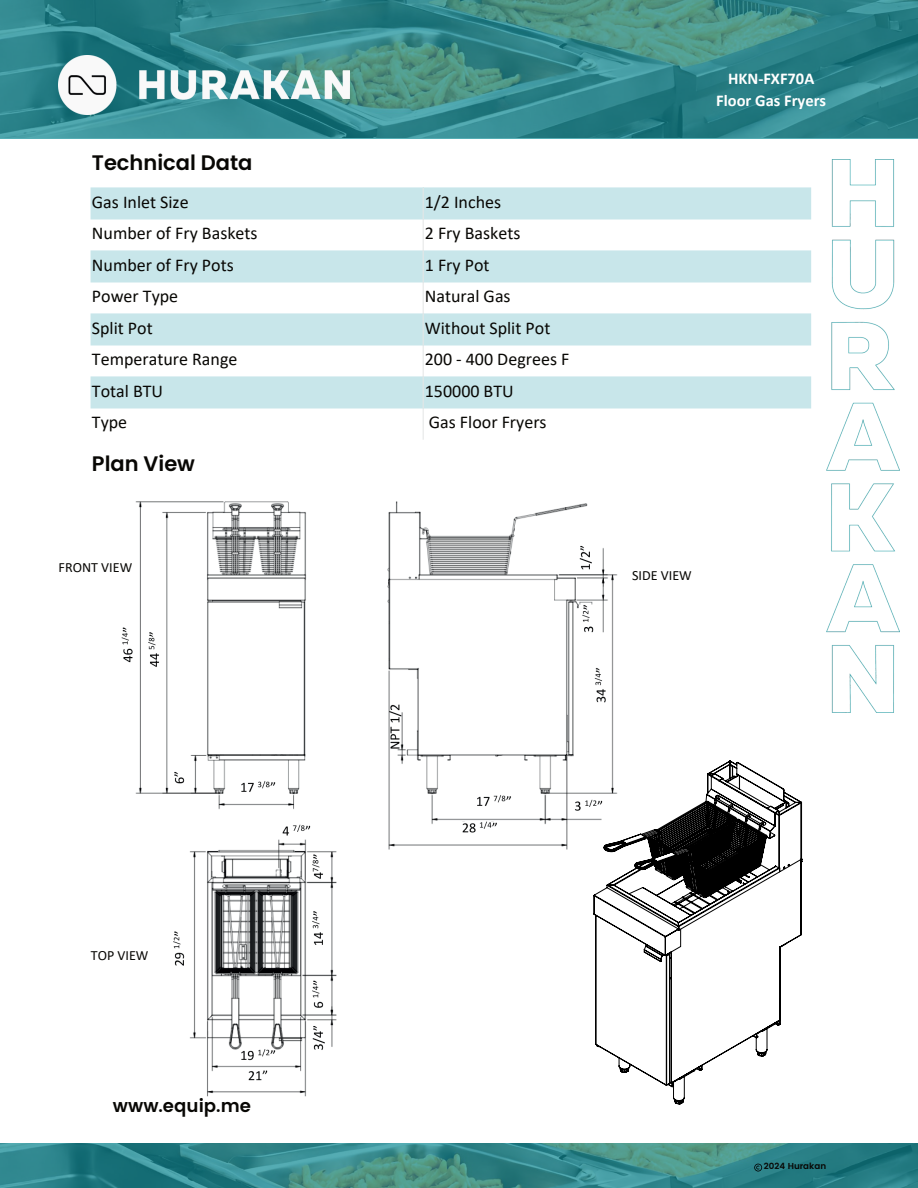
<style>
.page{position:relative;width:918px;height:1188px;background:#fff}
.page>*{position:absolute;margin:0;border:0;box-sizing:border-box;transform-origin:0 0}
.t1{font:600 21px "Poppins";color:#080704}
.t2{font:18px "Calibri";color:#080704}
.t3{font:600 18px "Poppins";color:#080704}
.t4{font:700 16.5px/22.5px "Calibri";color:#fff;text-align:center}
.t5{font:14.1px "Calibri";color:#080704}
.t6{font:600 8.7px "Poppins";color:#080704}
</style>
<div class="page">
<svg style="left:91px;top:188px;width:720px;height:220px;fill:#c8e6ea"></svg>
<hr style="left:423px;top:188px;width:1px;height:252px;background:#e5e6e7">
<svg style="left:0;top:0;width:918px;height:138px;background:#34878a"></svg>
<img style="left:59px;top:56px;width:291px;height:58px">
<img style="left:826px;top:159px;width:73px;height:554px">
<svg style="left:0;top:1143px;width:918px;height:45px;background:#348788"></svg>
<svg style="left:754px;top:1164px;width:8px;height:8px"></svg>
<img style="left:121px;top:501px;width:560px;height:604px">
<svg style="left:594px;top:760px;width:208px;height:344px"></svg>
<p class="t1" style="left:92px;top:151px;width:162px">Technical Data</p>
<p class="t2" style="left:92px;top:189px;width:98px">Gas Inlet Size</p>
<p class="t2" style="left:425px;top:189px;width:78px">1/2 Inches</p>
<p class="t2" style="left:92px;top:221px;width:167px">Number of Fry Baskets</p>
<p class="t2" style="left:425px;top:221px;width:97px">2 Fry Baskets</p>
<p class="t2" style="left:92px;top:252px;width:143px">Number of Fry Pots</p>
<p class="t2" style="left:425px;top:252px;width:66px">1 Fry Pot</p>
<p class="t2" style="left:92px;top:284px;width:88px">Power Type</p>
<p class="t2" style="left:425px;top:284px;width:87px">Natural Gas</p>
<p class="t2" style="left:92px;top:315px;width:62px">Split Pot</p>
<p class="t2" style="left:425px;top:315px;width:127px">Without Split Pot</p>
<p class="t2" style="left:92px;top:347px;width:147px">Temperature Range</p>
<p class="t2" style="left:425px;top:347px;width:146px">200 - 400 Degrees F</p>
<p class="t2" style="left:92px;top:378px;width:73px">Total BTU</p>
<p class="t2" style="left:425px;top:378px;width:90px">150000 BTU</p>
<p class="t2" style="left:92px;top:410px;width:37px">Type</p>
<p class="t2" style="left:429px;top:410px;width:119px">Gas Floor Fryers</p>
<p class="t1" style="left:92px;top:451px;width:105px">Plan View</p>
<p class="t5" style="left:59px;top:558px;width:75px">FRONT VIEW</p>
<p class="t4" style="left:716px;top:67px;width:111px">HKN-FXF70A<br>Floor Gas Fryers</p>
<p class="t5" style="left:632px;top:566px;width:61px">SIDE VIEW</p>
<p class="t5" style="left:91px;top:946px;width:59px">TOP VIEW</p>
<p class="t3" style="left:113px;top:1092px;width:140px">www.equip.me</p>
<p class="t6" style="left:764px;top:1159px;width:64px">2024 Hurakan</p>
</div>
